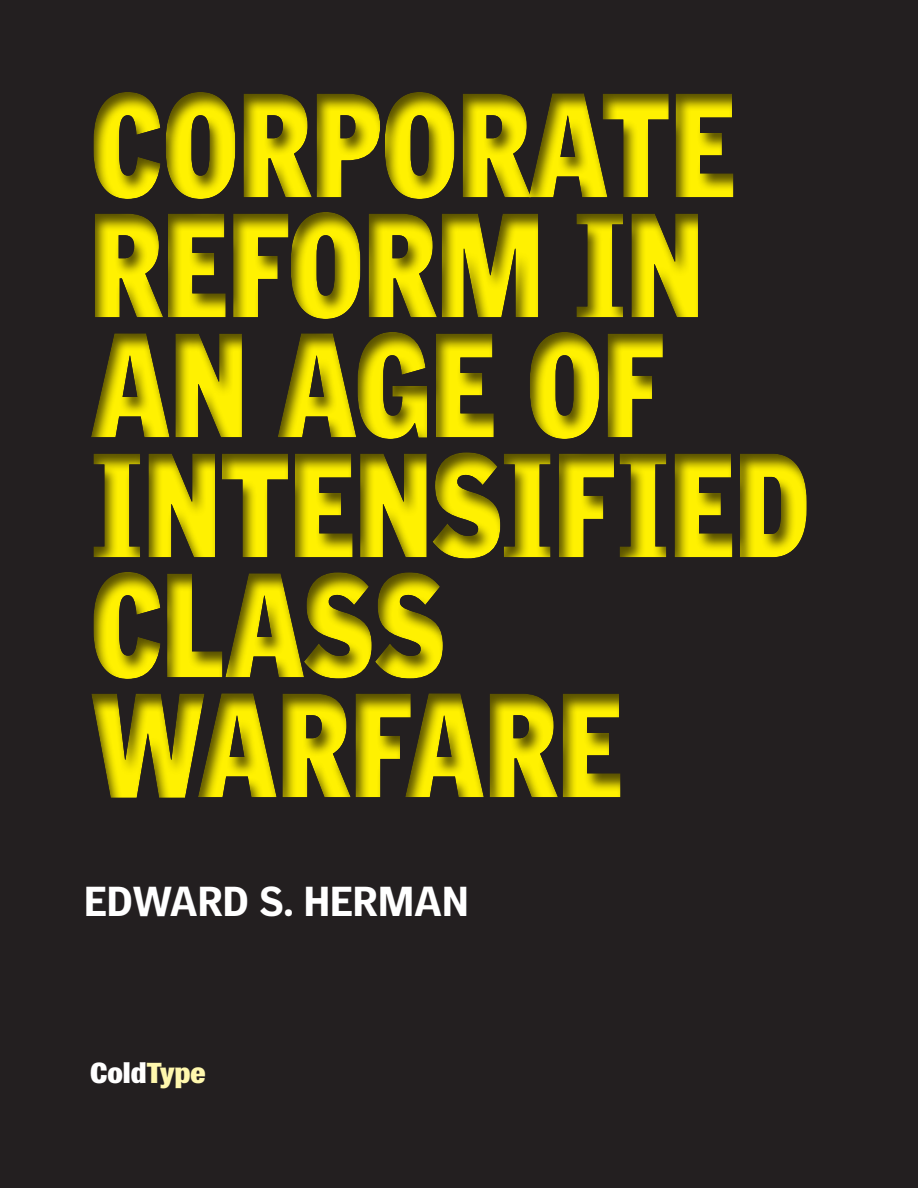
<style>
.page{position:relative;width:918px;height:1188px;background:#fff}
.page>*{position:absolute;margin:0;border:0;box-sizing:border-box;transform-origin:0 0}
.t1{font:900 143.85px/120px "Griffith Gothic";color:#fff101;scale:.8 1}
.Text2_text{font:900 40.65px "Griffith Gothic";color:#fff}
.Text2_text-2{font:900 expanded 29.1px "Times Brown";color:#fff}
.s1{color:#fff8ae}
</style>
<div class="page">
<div style="left:0;top:0;width:918px;height:1187px;background:#231f20"></div>
<p class="t1" style="left:90px;top:81px;width:901px">CORPORATE<br>REFORM IN<br>AN AGE OF<br>INTENSIFIED<br>CLASS<br>WARFARE</p>
<p class="Text2_text" style="left:84px;top:877px;width:386px">EDWARD S. HERMAN</p>
<p class="Text2_text-2" style="left:90px;top:1056px;width:117px">Cold<span class="s1">Type</span></p>
</div>
